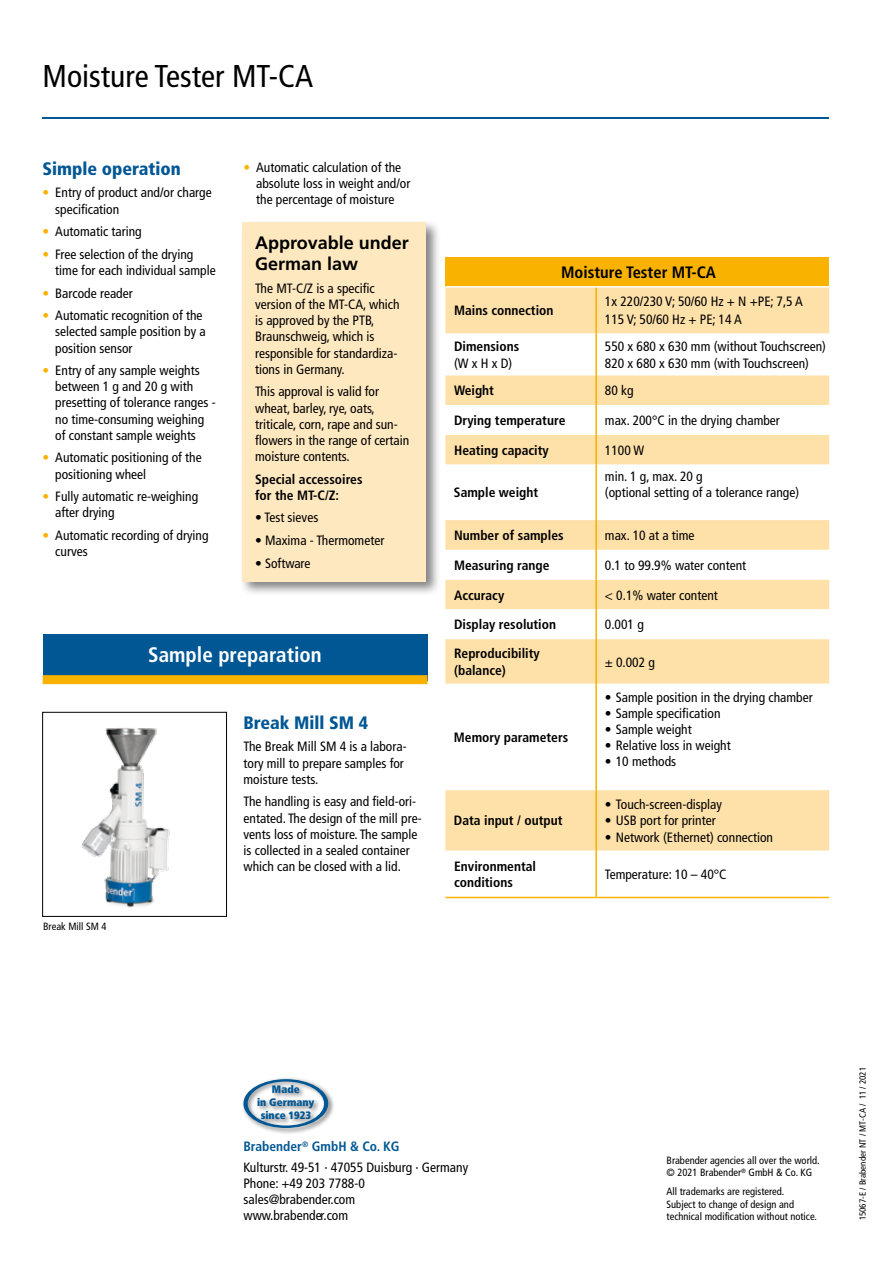
<style>
.page{position:relative;width:893px;height:1263px;background:#fff}
.page>*{position:absolute;margin:0;border:0;box-sizing:border-box;transform-origin:0 0}
.t1{font:condensed 31.5px "Frutiger LT Std";color:#000}
.t2{font:700 condensed 21px "Frutiger LT Std";color:#fff}
.t3{font:900 condensed 18px "Frutiger LT Std";color:#005794}
.t4{font:700 18px/21.6px "Frutiger LT Std";color:#000}
.t5{font:700 condensed 16.5px "Frutiger LT Std";color:#000}
.t6{font:condensed 13.5px/16.2px "Frutiger LT Std";color:#000}
.t7{font:700 condensed 13.5px/16.2px "Frutiger LT Std";color:#000}
.t8{font:900 condensed 10.8px/12.9px "Frutiger LT Std";color:#005794;text-align:center}
.t9{font:condensed 10.5px/12.6px "Frutiger LT Std";color:#000}
.t10{font:condensed 9px "Frutiger LT Std";color:#000}
.s1{color:#f9b200}
.s2{font-weight:700;color:#005794}
</style>
<div class="page">
<div style="left:445px;top:257px;width:384px;height:30px;background:#f9b200"></div>
<div style="left:445px;top:288px;width:384px;height:46px;background:#fee0a9"></div>
<svg style="left:445px;top:375px;width:384px;height:522px"></svg>
<hr style="left:595px;top:288px;width:2px;height:46px;background:#f9b200">
<hr style="left:595px;top:334px;width:2px;height:41px;background:#f9b200">
<hr style="left:595px;top:375px;width:2px;height:30px;background:#f9b200">
<hr style="left:595px;top:405px;width:2px;height:30px;background:#f9b200">
<hr style="left:595px;top:435px;width:2px;height:30px;background:#f9b200">
<hr style="left:595px;top:465px;width:2px;height:55px;background:#f9b200">
<hr style="left:595px;top:520px;width:2px;height:30px;background:#f9b200">
<hr style="left:595px;top:550px;width:2px;height:30px;background:#f9b200">
<hr style="left:595px;top:580px;width:2px;height:29px;background:#f9b200">
<hr style="left:595px;top:609px;width:2px;height:30px;background:#f9b200">
<hr style="left:595px;top:639px;width:2px;height:45px;background:#f9b200">
<hr style="left:595px;top:684px;width:2px;height:106px;background:#f9b200">
<hr style="left:595px;top:790px;width:2px;height:61px;background:#f9b200">
<hr style="left:595px;top:851px;width:2px;height:46px;background:#f9b200">
<hr style="left:445px;top:897px;width:151px;height:1px;background:#f9b200">
<hr style="left:596px;top:897px;width:233px;height:1px;background:#f9b200">
<hr style="left:445px;top:286px;width:151px;height:2px;background:#fff">
<hr style="left:596px;top:286px;width:233px;height:2px;background:#fff">
<hr style="left:43px;top:117px;width:786px;height:2px;background:#005794">
<img style="left:82px;top:728px;width:88px;height:180px">
<div style="left:43px;top:712px;width:184px;height:204px;border:1px solid #000"></div>
<div style="left:43px;top:634px;width:384px;height:46px;background:#005794"></div>
<div style="left:43px;top:675px;width:384px;height:9px;background:#f9b200"></div>
<div style="left:241px;top:1076px;width:94px;height:59px;background:#000;opacity:.5"></div>
<svg style="left:243px;top:1079px;width:85px;height:49px"></svg>
<div style="left:239px;top:219px;width:202px;height:377px;background:#000;opacity:.5"></div>
<div style="left:242px;top:222px;width:184px;height:359px;background:#fee8bf"></div>
<h1 class="t1" style="left:43px;top:58px;width:272px">Moisture Tester MT-CA</h1>
<h3 class="t3" style="left:43px;top:158px;width:140px">Simple operation</h3>
<p class="t6" style="left:55px;top:185px;width:158px;text-indent:-13px"><span class="s1">•</span> Entry of product and/or charge specification</p>
<p class="t6" style="left:43px;top:223px;width:101px"><span class="s1">•</span> Automatic taring</p>
<p class="t6" style="left:55px;top:246px;width:162px;text-indent:-13px"><span class="s1">•</span> Free selection of the drying time for each individual sample</p>
<p class="t6" style="left:43px;top:285px;width:92px"><span class="s1">•</span> Barcode reader</p>
<p class="t6" style="left:55px;top:307px;width:152px;text-indent:-13px"><span class="s1">•</span> Automatic recognition of the selected sample position by a position sensor</p>
<p class="t6" style="left:55px;top:362px;width:162px;text-indent:-13px"><span class="s1">•</span> Entry of any sample weights between 1 g and 20 g with presetting of tolerance ranges - no time-consuming weighing of constant sample weights</p>
<p class="t6" style="left:55px;top:450px;width:148px;text-indent:-13px"><span class="s1">•</span> Automatic positioning of the positioning wheel</p>
<p class="t6" style="left:55px;top:489px;width:144px;text-indent:-13px"><span class="s1">•</span> Fully automatic re-weighing after drying</p>
<p class="t6" style="left:55px;top:527px;width:155px;text-indent:-13px"><span class="s1">•</span> Automatic recording of drying curves</p>
<p class="t6" style="left:256px;top:159px;width:156px;text-indent:-13px"><span class="s1">•</span> Automatic calculation of the absolute loss in weight and/or the percentage of moisture</p>
<h3 class="t4" style="left:255px;top:232px;width:155px">Approvable under<br>German law</h3>
<p class="t6" style="left:255px;top:280px;width:146px">The MT-C/Z is a specific version of the MT-CA, which is approved by the PTB,<br>Braunschweig, which is responsible for standardiza&shy;tions in Germany.</p>
<p class="t6" style="left:255px;top:384px;width:156px">This approval is valid for wheat, barley, rye, oats, triticale, corn, rape and sun&shy;flowers in the range of certain moisture contents.</p>
<p class="t7" style="left:255px;top:471px;width:109px">Special accessoires for the MT-C/Z:</p>
<p class="t6" style="left:255px;top:510px;width:65px">• Test sieves</p>
<p class="t6" style="left:255px;top:532px;width:131px">• Maxima - Thermometer</p>
<p class="t6" style="left:255px;top:555px;width:57px">• Software</p>
<h2 class="t2" style="left:148px;top:642px;width:175px">Sample preparation</h2>
<p class="t9" style="left:43px;top:920px;width:65px">Break Mill SM 4</p>
<h3 class="t3" style="left:244px;top:712px;width:126px">Break Mill SM 4</h3>
<p class="t6" style="left:244px;top:739px;width:165px">The Break Mill SM 4 is a labora&shy;tory mill to prepare samples for moisture tests.</p>
<p class="t6" style="left:244px;top:794px;width:180px">The handling is easy and field-ori&shy;entated. The design of the mill pre&shy;vents loss of moisture. The sample is collected in a sealed container which can be closed with a lid.</p>
<p class="t5" style="left:561px;top:263px;width:156px">Moisture Tester MT-CA</p>
<p class="t7" style="left:454px;top:302px;width:101px">Mains connection</p>
<p class="t6" style="left:605px;top:292px;width:200px;line-height:18.3px">1x 220/230 V; 50/60 Hz + N +PE; 7,5 A<br>115 V; 50/60 Hz + PE; 14 A</p>
<p class="t7" style="left:454px;top:339px;width:67px">Dimensions</p>
<p class="t6" style="left:454px;top:355px;width:60px">(W x H x D)</p>
<p class="t6" style="left:605px;top:339px;width:223px">550 x 680 x 630 mm (without Touchscreen)<br>820 x 680 x 630 mm (with Touchscreen)</p>
<p class="t7" style="left:454px;top:382px;width:41px">Weight</p>
<p class="t6" style="left:605px;top:382px;width:30px">80 kg</p>
<p class="t7" style="left:454px;top:412px;width:113px">Drying temperature</p>
<p class="t6" style="left:605px;top:412px;width:177px">max. 200°C in the drying chamber</p>
<p class="t7" style="left:454px;top:442px;width:96px">Heating capacity</p>
<p class="t6" style="left:605px;top:442px;width:41px">1100 W</p>
<p class="t7" style="left:454px;top:485px;width:86px">Sample weight</p>
<p class="t6" style="left:605px;top:468px;width:196px">min. 1 g, max. 20 g<br>(optional setting of a tolerance range)</p>
<p class="t7" style="left:454px;top:527px;width:111px">Number of samples</p>
<p class="t6" style="left:605px;top:527px;width:91px">max. 10 at a time</p>
<p class="t7" style="left:454px;top:557px;width:97px">Measuring range</p>
<p class="t6" style="left:605px;top:557px;width:143px">0.1 to 99.9% water content</p>
<p class="t7" style="left:454px;top:587px;width:52px">Accuracy</p>
<p class="t6" style="left:605px;top:587px;width:115px">&lt; 0.1% water content</p>
<p class="t7" style="left:454px;top:616px;width:103px">Display resolution</p>
<p class="t6" style="left:605px;top:617px;width:40px">0.001 g</p>
<p class="t7" style="left:454px;top:646px;width:87px">Reproducibility (balance)</p>
<p class="t6" style="left:605px;top:654px;width:52px">± 0.002 g</p>
<p class="t7" style="left:454px;top:729px;width:116px">Memory parameters</p>
<p class="t7" style="left:454px;top:813px;width:110px">Data input / output</p>
<p class="t6" style="left:605px;top:689px;width:209px">• Sample position in the drying chamber</p>
<p class="t6" style="left:605px;top:705px;width:117px">• Sample specification</p>
<p class="t6" style="left:605px;top:721px;width:88px">• Sample weight</p>
<p class="t6" style="left:605px;top:737px;width:127px">• Relative loss in weight</p>
<p class="t6" style="left:605px;top:754px;width:73px">• 10 methods</p>
<p class="t6" style="left:605px;top:796px;width:119px">• Touch-screen-display</p>
<p class="t6" style="left:605px;top:813px;width:112px">• USB port for printer</p>
<p class="t6" style="left:605px;top:829px;width:170px">• Network (Ethernet) connection</p>
<p class="t7" style="left:454px;top:858px;width:83px">Environmental conditions</p>
<p class="t6" style="left:605px;top:866px;width:123px">Temperature: 10 – 40°C</p>
<p class="t8" style="left:257px;top:1083px;width:59px">Made<br>in Germany since 1923</p>
<p class="t6" style="left:243px;top:1136px;width:226px;line-height:20.4px"><span class="s2">Brabender</span><sup>®</sup> <span class="s2">GmbH &amp; Co. KG<br></span>Kulturstr. 49-51 · 47055 Duisburg · Germany</p>
<p class="t6" style="left:243px;top:1175px;width:123px">Phone: +49 203 7788-0 sales@brabender.com www.brabender.com</p>
<p class="t9" style="left:666px;top:1154px;width:155px">Brabender agencies all over the world. © 2021 Brabender<sup>®</sup> GmbH &amp; Co. KG</p>
<p class="t9" style="left:666px;top:1185px;width:152px">All trademarks are registered.<br>Subject to change of design and technical modification without notice.</p>
<p class="t10" style="left:857px;top:1220px;width:155px;rotate:-90deg">15067-E / Brabender NT / MT-CA / 11 / 2021</p>
</div>
